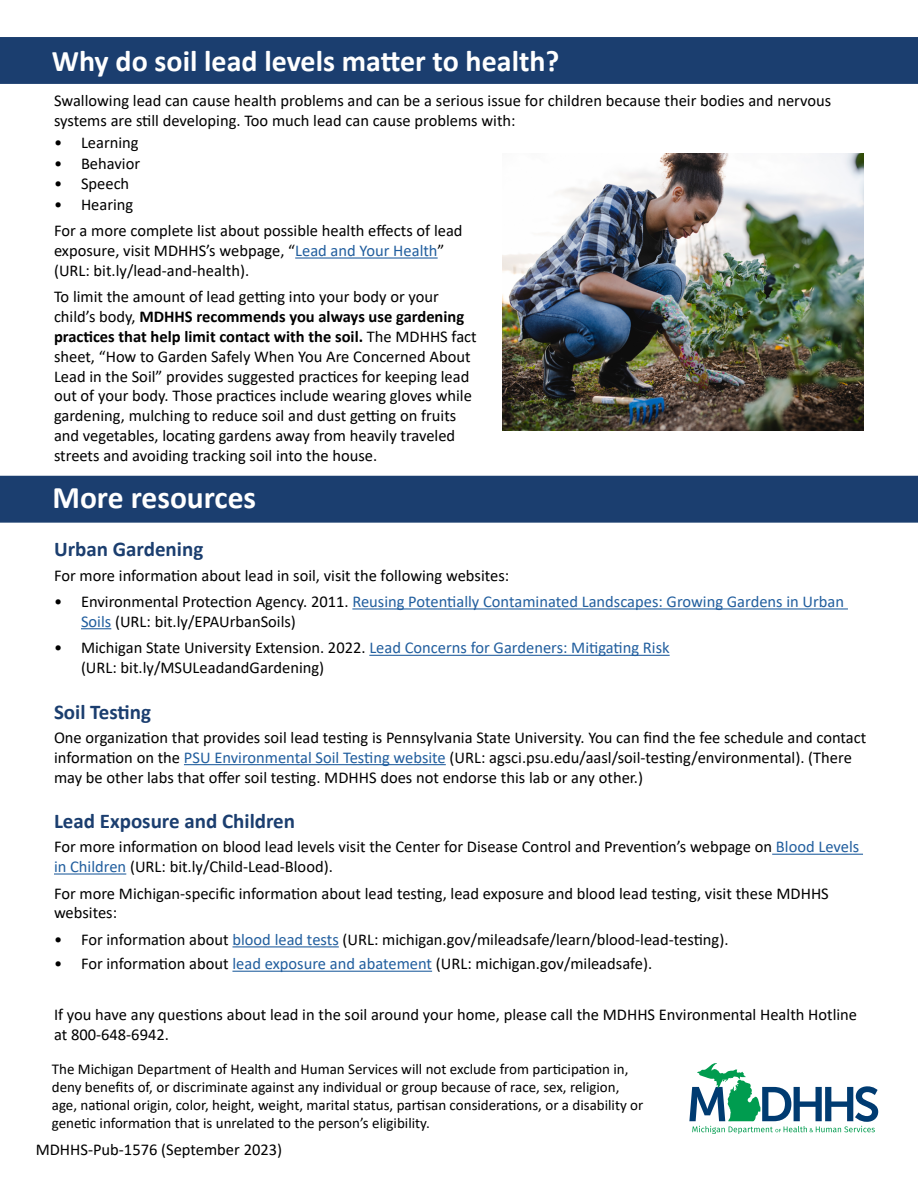
<style>
.page{position:relative;width:918px;height:1188px;background:#fff}
.page>*{position:absolute;margin:0;border:0;box-sizing:border-box;transform-origin:0 0}
.t1{font:700 31.5px "Calibri";color:#fff}
.t2{font:700 30px "Calibri";color:#fff}
.t3{font:700 21px "Calibri";color:#1b3e6f}
.t4{font:16.5px/19.8px "Calibri";color:#000}
.t5{font:16.5px/19.8px "Calibri";color:#215e9e}
.t6{font:15px/18px "Calibri";color:#000}
.s1{color:#215e9e}
.s2{font-weight:700}
.s3{color:#000}
</style>
<div class="page">
<hr style="left:352px;top:608px;width:496px;height:2px;background:#215e9e">
<hr style="left:81px;top:628px;width:30px;height:1px;background:#215e9e">
<hr style="left:369px;top:655px;width:301px;height:1px;background:#215e9e">
<hr style="left:184px;top:764px;width:262px;height:1px;background:#215e9e">
<hr style="left:772px;top:854px;width:91px;height:1px;background:#215e9e">
<hr style="left:54px;top:873px;width:72px;height:2px;background:#215e9e">
<hr style="left:232px;top:946px;width:107px;height:1px;background:#215e9e">
<hr style="left:232px;top:971px;width:200px;height:1px;background:#215e9e">
<div style="left:0;top:476px;width:918px;height:47px;background:#1b3e6f"></div>
<div style="left:0;top:37px;width:918px;height:47px;background:#1b3e6f"></div>
<hr style="left:295px;top:257px;width:143px;height:2px;background:#215e9e">
<img style="left:502px;top:154px;width:362px;height:276px">
<svg style="left:689px;top:1063px;width:189px;height:71px"></svg>
<h1 class="t2" style="left:52px;top:40px;width:509px">Why do soil lead levels matter to health?</h1>
<p class="t4" style="left:54px;top:91px;width:779px">Swallowing lead can cause health problems and can be a serious issue for children because their bodies and nervous systems are still developing. Too much lead can cause problems with:</p>
<p class="t4" style="left:54px;top:132px;width:86px">• Learning</p>
<p class="t4" style="left:54px;top:153px;width:88px">• Behavior</p>
<p class="t4" style="left:54px;top:173px;width:77px">• Speech</p>
<p class="t4" style="left:54px;top:194px;width:81px">• Hearing</p>
<p class="t4" style="left:54px;top:221px;width:410px">For a more complete list about possible health effects of lead exposure, visit MDHHS’s webpage, “<span class="s1">Lead and Your Health</span>” (URL: bit.ly/lead-and-health).</p>
<p class="t4" style="left:54px;top:287px;width:424px">To limit the amount of lead getting into your body or your child’s body, <span class="s2">MDHHS recommends you always use gardening practices that help limit contact with the soil.</span> The MDHHS fact sheet, “How to Garden Safely When You Are Concerned About Lead in the Soil” provides suggested practices for keeping lead out of your body. Those practices include wearing gloves while gardening, mulching to reduce soil and dust getting on fruits and vegetables, locating gardens away from heavily traveled streets and avoiding tracking soil into the house.</p>
<h1 class="t1" style="left:52px;top:475px;width:205px">More resources</h1>
<h2 class="t3" style="left:54px;top:534px;width:151px">Urban Gardening</h2>
<p class="t4" style="left:54px;top:565px;width:457px">For more information about lead in soil, visit the following websites:</p>
<p class="t5" style="left:81px;top:591px;width:765px;text-indent:-27px"><span class="s3">• Environmental Protection Agency. 2011.</span> Reusing Potentially Contaminated Landscapes: Growing Gardens in Urban<br>Soils <span class="s3">(URL: bit.ly/EPAUrbanSoils)</span></p>
<p class="t4" style="left:81px;top:638px;width:590px;text-indent:-27px">• Michigan State University Extension. 2022. <span class="s1">Lead Concerns for Gardeners: Mitigating Risk </span>(URL: bit.ly/MSULeadandGardening)</p>
<h2 class="t3" style="left:54px;top:697px;width:99px">Soil Testing</h2>
<p class="t4" style="left:54px;top:727px;width:814px">One organization that provides soil lead testing is Pennsylvania State University. You can find the fee schedule and contact</p>
<p class="t4" style="left:54px;top:747px;width:799px">information on the <span class="s1">PSU Environmental Soil Testing website</span> (URL: agsci.psu.edu/aasl/soil-testing/environmental). (There</p>
<p class="t4" style="left:54px;top:767px;width:591px">may be other labs that offer soil testing. MDHHS does not endorse this lab or any other.)</p>
<h2 class="t3" style="left:54px;top:806px;width:243px">Lead Exposure and Children</h2>
<p class="t4" style="left:54px;top:837px;width:807px">For more information on blood lead levels visit the Center for Disease Control and Prevention’s webpage on <span class="s1">Blood Levels</span></p>
<p class="t4" style="left:54px;top:856px;width:280px"><span class="s1">in Children</span> (URL: bit.ly/Child-Lead-Blood).</p>
<p class="t4" style="left:54px;top:883px;width:776px">For more Michigan-specific information about lead testing, lead exposure and blood lead testing, visit these MDHHS</p>
<p class="t4" style="left:54px;top:903px;width:65px">websites:</p>
<p class="t4" style="left:54px;top:929px;width:676px">• For information about <span class="s1">blood lead tests</span> (URL: michigan.gov/mileadsafe/learn/blood-lead-testing).</p>
<p class="t4" style="left:54px;top:954px;width:600px">• For information about <span class="s1">lead exposure and abatement</span> (URL: michigan.gov/mileadsafe).</p>
<p class="t4" style="left:54px;top:1004px;width:805px">If you have any questions about lead in the soil around your home, please call the MDHHS Environmental Health Hotline</p>
<p class="t4" style="left:54px;top:1024px;width:116px">at 800-648-6942.</p>
<p class="t6" style="left:52px;top:1060px;width:593px">The Michigan Department of Health and Human Services will not exclude from participation in, deny benefits of, or discriminate against any individual or group because of race, sex, religion, age, national origin, color, height, weight, marital status, partisan considerations, or a disability or genetic information that is unrelated to the person’s eligibility.</p>
<p class="t4" style="left:36px;top:1139px;width:248px">MDHHS-Pub-1576 (September 2023)</p>
</div>
